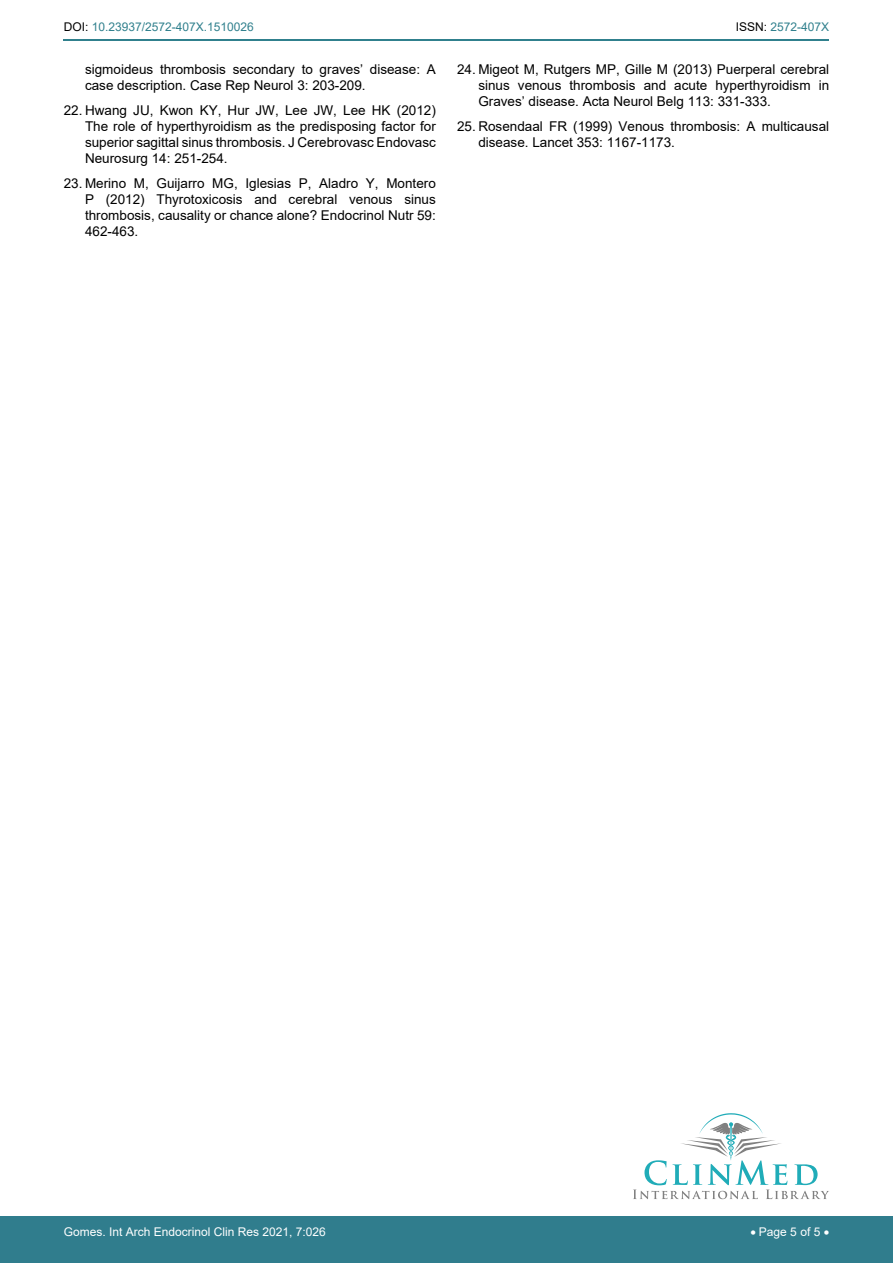
<style>
.page{position:relative;width:893px;height:1263px;background:#fff}
.page>*{position:absolute;margin:0;border:0;box-sizing:border-box;transform-origin:0 0}
.t1{font:13.5px/16.2px "Arial";color:#000;text-align:justify}
.t2{font:12px "Arial";color:#fff}
.t3{font:12px "Arial";color:#30808d}
.s1{color:#000}
</style>
<div class="page">
<hr style="left:64px;top:40px;width:765px;height:1px;background:#30808d">
<div style="left:0;top:1217px;width:893px;height:46px;background:#307d8d"></div>
<svg style="left:633px;top:1113px;width:196px;height:86px"></svg>
<p class="t3" style="left:64px;top:19px;width:192px"><span class="s1">DOI:</span> 10.23937/2572-407X.1510026</p>
<p class="t3" style="left:736px;top:19px;width:95px"><span class="s1">ISSN:</span> 2572-407X</p>
<p class="t1" style="left:85px;top:61px;width:352px">sigmoideus thrombosis secondary to graves’ disease: A case description. Case Rep Neurol 3: 203-209.</p>
<p class="t1" style="left:85px;top:102px;width:352px;text-indent:-21px">22. Hwang JU, Kwon KY, Hur JW, Lee JW, Lee HK (2012)<br>The role of hyperthyroidism as the predisposing factor for superior sagittal sinus thrombosis. J Cerebrovasc Endovasc Neurosurg 14: 251-254.</p>
<p class="t1" style="left:85px;top:175px;width:352px;text-indent:-21px">23. Merino M, Guijarro MG, Iglesias P, Aladro Y, Montero P (2012) Thyrotoxicosis and cerebral venous sinus thrombosis, causality or chance alone? Endocrinol Nutr 59:<br>462-463.</p>
<p class="t1" style="left:478px;top:61px;width:352px;text-indent:-21px">24. Migeot M, Rutgers MP, Gille M (2013) Puerperal cerebral sinus venous thrombosis and acute hyperthyroidism in Graves’ disease. Acta Neurol Belg 113: 331-333.</p>
<p class="t1" style="left:478px;top:118px;width:352px;text-indent:-21px">25. Rosendaal FR (1999) Venous thrombosis: A multicausal disease. Lancet 353: 1167-1173.</p>
<p class="t2" style="left:64px;top:1223px;width:264px">Gomes. Int Arch Endocrinol Clin Res 2021, 7:026</p>
<p class="t2" style="left:750px;top:1223px;width:80px">• Page 5 of 5 •</p>
</div>
